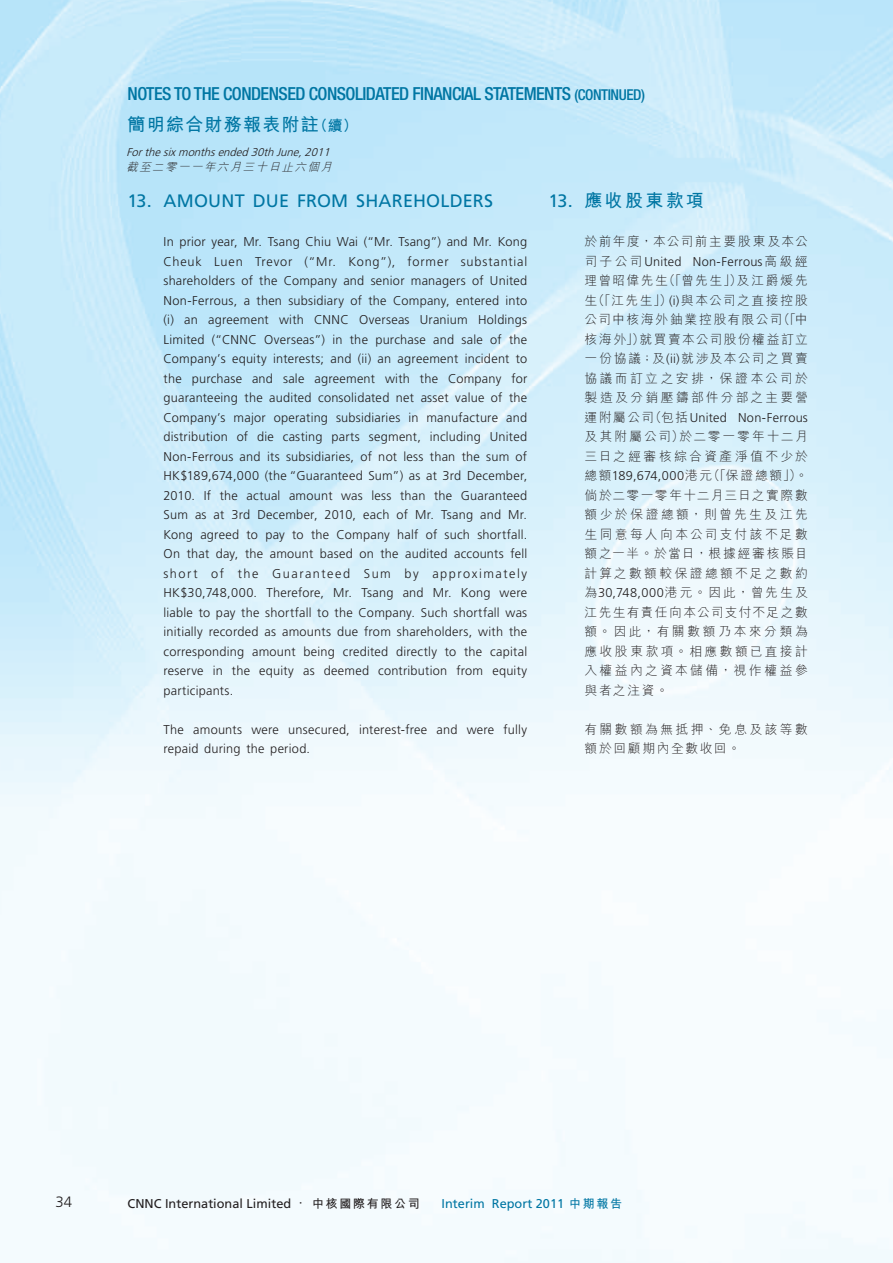
<style>
.page{position:relative;width:893px;height:1263px;background:#fff}
.page>*{position:absolute;margin:0;border:0;box-sizing:border-box;transform-origin:0 0}
.t1{font:500 condensed 18px "Helvetica Neue LT Std";letter-spacing:-.03em;color:#0076a3}
.t2{font:18px "Frutiger LT Std";letter-spacing:.01em;color:#0076a3}
.t3{font:700 18px "M Hei HK";letter-spacing:.07em;color:#0076a3}
.t4{font:300 15px "Frutiger LT Std";color:#231f20}
.t5{font:300 12.75px/19.5px "Frutiger LT Std";letter-spacing:.02em;color:#231f20;text-align:justify}
.t6{font:300 12.75px/19.5px "M Hei HK";letter-spacing:.175em;color:#231f20;text-align:justify}
.t7{font:12.75px "Frutiger LT Std";color:#231f20}
.t8{font:12.75px "Frutiger LT Std";color:#0076a3}
.t9{font:300 12.75px "M Hei HK";letter-spacing:.115em;color:#231f20}
.t10{font:italic 300 11.25px "Frutiger LT Std";color:#231f20}
.t11{font:italic 300 11.25px "M Hei HK";color:#231f20}
.s1{font-size:15px}
.s2{font-family:"Frutiger LT Std";font-weight:400}
.s3{font-family:"M Hei HK"}
.s4{font-family:"Frutiger LT Std"}
.s5{font-weight:300;font-size:16.5px}
.s6{font-family:"M Hei HK";font-weight:700;font-size:12px}
</style>
<div class="page">
<h1 class="t1" style="left:128px;top:82px;width:519px">NOTES TO THE CONDENSED CONSOLIDATED FINANCIAL STATEMENTS <span class="s1">(CONTINUED)</span></h1>
<h1 class="t3" style="left:128px;top:111px;width:232px">簡明綜合財務報表附註<span class="s1">（續）</span></h1>
<p class="t10" style="left:126px;top:146px;width:208px">For the six months ended 30th June, 2011</p>
<p class="t11" style="left:126px;top:159px;width:211px">截至二零一一年六月三十日止六個月</p>
<h1 class="t2" style="left:128px;top:191px;width:367px">13. AMOUNT DUE FROM SHAREHOLDERS</h1>
<p class="t5" style="left:163px;top:232px;width:365px">In prior year, Mr. Tsang Chiu Wai (“Mr. Tsang”) and Mr. Kong Cheuk Luen Trevor (“Mr. Kong”), former substantial shareholders of the Company and senior managers of United Non-Ferrous, a then subsidiary of the Company, entered into (i) an agreement with CNNC Overseas Uranium Holdings Limited (“CNNC Overseas”) in the purchase and sale of the Company’s equity interests; and (ii) an agreement incident to the purchase and sale agreement with the Company for guaranteeing the audited consolidated net asset value of the Company’s major operating subsidiaries in manufacture and distribution of die casting parts segment, including United Non-Ferrous and its subsidiaries, of not less than the sum of HK$189,674,000 (the “Guaranteed Sum”) as at 3rd December, 2010. If the actual amount was less than the Guaranteed Sum as at 3rd December, 2010, each of Mr. Tsang and Mr.<br>Kong agreed to pay to the Company half of such shortfall.<br>On that day, the amount based on the audited accounts fell short of the Guaranteed Sum by approximately HK$30,748,000. Therefore, Mr. Tsang and Mr. Kong were liable to pay the shortfall to the Company. Such shortfall was initially recorded as amounts due from shareholders, with the corresponding amount being credited directly to the capital reserve in the equity as deemed contribution from equity participants.</p>
<p class="t5" style="left:163px;top:720px;width:365px">The amounts were unsecured, interest-free and were fully repaid during the period.</p>
<h1 class="t3" style="left:549px;top:188px;width:157px"><span class="s2">13.</span> 應收股東款項</h1>
<p class="t9" style="left:585px;top:233px;width:225px">於前年度，本公司前主要股東及本公</p>
<p class="t5" style="left:585px;top:252px;width:225px"><span class="s3">司子公司</span> United Non-Ferrous<span class="s3">高級經</span></p>
<p class="t6" style="left:584px;top:270px;width:225px">理曾昭偉先生（「曾先生」）及江爵煖先生（「江先生」）<span class="s4">(i)</span>與本公司之直接控股公司中核海外鈾業控股有限公司（「中核海外」）就買賣本公司股份權益訂立一份協議；及<span class="s4">(ii)</span>就涉及本公司之買賣協議而訂立之安排，保證本公司於製造及分銷壓鑄部件分部之主要營</p>
<p class="t5" style="left:584px;top:408px;width:225px"><span class="s3">運附屬公司（包括</span>United Non-Ferrous</p>
<p class="t6" style="left:584px;top:426px;width:225px">及其附屬公司）於二零一零年十二月三日之經審核綜合資產淨值不少於總額<span class="s4">189,674,000</span>港元（「保證總額」）。倘於二零一零年十二月三日之實際數額少於保證總額，則曾先生及江先生同意每人向本公司支付該不足數額之一半。於當日，根據經審核賬目計算之數額較保證總額不足之數約為<span class="s4">30,748,000</span>港元。因此，曾先生及江先生有責任向本公司支付不足之數額。因此，有關數額乃本來分類為應收股東款項。相應數額已直接計入權益內之資本儲備，視作權益參與者之注資。</p>
<p class="t6" style="left:585px;top:719px;width:225px">有關數額為無抵押、免息及該等數額於回顧期內全數收回。</p>
<p class="t4" style="left:55px;top:1193px;width:18px">34</p>
<p class="t7" style="left:128px;top:1196px;width:294px">CNNC International Limited <span class="s5">·</span> <span class="s6">中核國際有限公司</span></p>
<p class="t8" style="left:442px;top:1196px;width:182px">Interim Report 2011 <span class="s6">中期報告</span></p>
</div>
